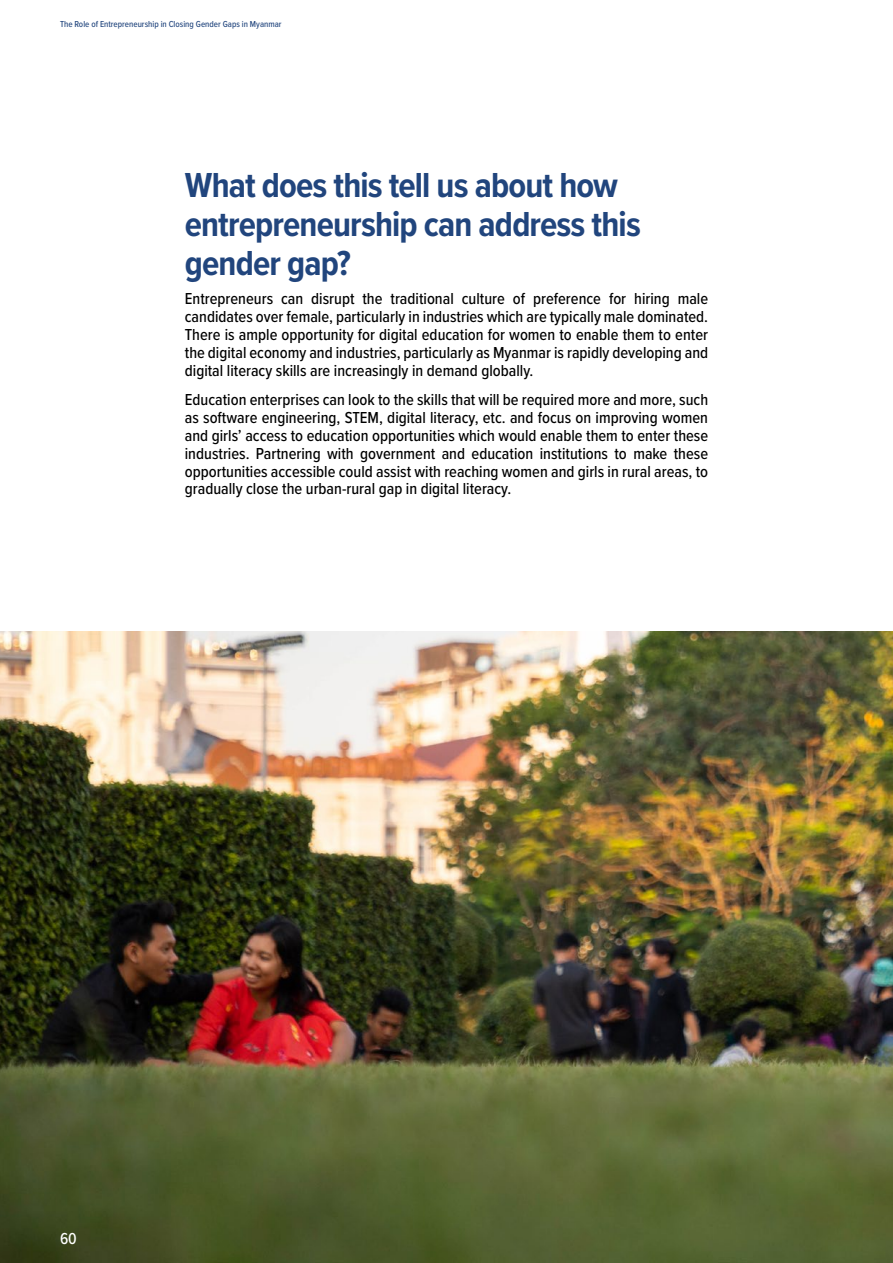
<style>
.page{position:relative;width:893px;height:1263px;background:#fff}
.page>*{position:absolute;margin:0;border:0;box-sizing:border-box;transform-origin:0 0}
.t1{font:700 36px/38.8px "Proxima Nova Cond";letter-spacing:-.025em;color:#21457d}
.t2{font:500 16.5px/17.9px "Proxima Nova Cond";color:#000;text-align:justify}
.t3{font:500 16.5px "Proxima Nova Cond";color:#fff}
.t4{font:500 9px "Proxima Nova Cond";color:#21457d}
</style>
<div class="page">
<img style="left:0;top:631px;width:893px;height:632px">
<p class="t4" style="left:60px;top:17px;width:223px">The Role of Entrepreneurship in Closing Gender Gaps in Myanmar</p>
<h1 class="t1" style="left:185px;top:165px;width:457px">What does this tell us about how entrepreneurship can address this gender gap?</h1>
<p class="t2" style="left:185px;top:289px;width:525px">Entrepreneurs can disrupt the traditional culture of preference for hiring male candidates over female, particularly in industries which are typically male dominated.<br>There is ample opportunity for digital education for women to enable them to enter the digital economy and industries, particularly as Myanmar is rapidly developing and digital literacy skills are increasingly in demand globally.</p>
<p class="t2" style="left:185px;top:390px;width:525px">Education enterprises can look to the skills that will be required more and more, such as software engineering, STEM, digital literacy, etc. and focus on improving women and girls’ access to education opportunities which would enable them to enter these industries. Partnering with government and education institutions to make these opportunities accessible could assist with reaching women and girls in rural areas, to gradually close the urban-rural gap in digital literacy.</p>
<p class="t3" style="left:60px;top:1226px;width:18px">60</p>
</div>
